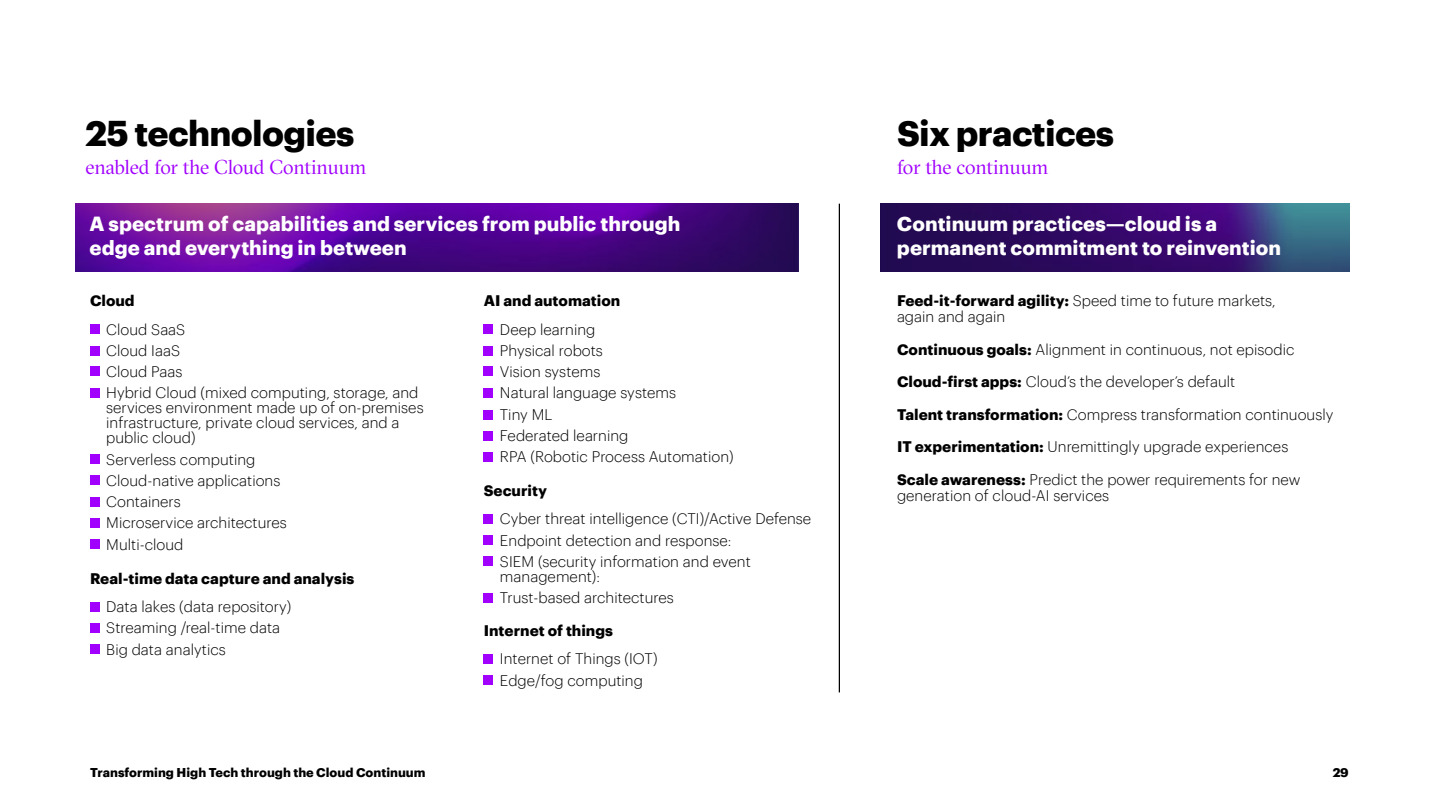
<style>
.page{position:relative;width:1440px;height:810px;background:#fff}
.page>*{position:absolute;margin:0;border:0;box-sizing:border-box;transform-origin:0 0}
.t1{font:700 35px "Graphik";letter-spacing:-.02em;color:#000}
.t2{font:700 20px/23.8px "Graphik";color:#fff}
.t3{font:20px "GT Sectra Fine";letter-spacing:-.02em;color:#a100ff}
.t4{font:300 15px/21.2px "Graphik";color:#000}
.t5{font:700 15px "Graphik";color:#000}
.t6{font:700 12.5px "Graphik";color:#000}
.s1{font-weight:700}
</style>
<div class="page">
<img style="left:75px;top:204px;width:724px;height:67px">
<img style="left:880px;top:204px;width:470px;height:67px">
<div style="left:90px;top:324px;width:9px;height:10px;background:#a100ff"></div>
<div style="left:484px;top:324px;width:9px;height:10px;background:#a100ff"></div>
<div style="left:484px;top:514px;width:9px;height:10px;background:#a100ff"></div>
<div style="left:484px;top:654px;width:9px;height:10px;background:#a100ff"></div>
<div style="left:90px;top:346px;width:9px;height:9px;background:#a100ff"></div>
<div style="left:484px;top:346px;width:9px;height:9px;background:#a100ff"></div>
<div style="left:484px;top:536px;width:9px;height:9px;background:#a100ff"></div>
<div style="left:484px;top:675px;width:9px;height:10px;background:#a100ff"></div>
<div style="left:484px;top:410px;width:9px;height:9px;background:#a100ff"></div>
<div style="left:90px;top:367px;width:9px;height:9px;background:#a100ff"></div>
<div style="left:484px;top:367px;width:9px;height:9px;background:#a100ff"></div>
<div style="left:484px;top:557px;width:9px;height:9px;background:#a100ff"></div>
<div style="left:484px;top:593px;width:9px;height:9px;background:#a100ff"></div>
<div style="left:484px;top:431px;width:9px;height:9px;background:#a100ff"></div>
<div style="left:90px;top:389px;width:9px;height:9px;background:#a100ff"></div>
<div style="left:484px;top:389px;width:9px;height:9px;background:#a100ff"></div>
<div style="left:484px;top:452px;width:9px;height:10px;background:#a100ff"></div>
<div style="left:90px;top:454px;width:9px;height:10px;background:#a100ff"></div>
<div style="left:90px;top:602px;width:9px;height:9px;background:#a100ff"></div>
<div style="left:90px;top:476px;width:9px;height:9px;background:#a100ff"></div>
<div style="left:90px;top:623px;width:9px;height:10px;background:#a100ff"></div>
<div style="left:90px;top:497px;width:9px;height:9px;background:#a100ff"></div>
<div style="left:90px;top:645px;width:9px;height:9px;background:#a100ff"></div>
<div style="left:90px;top:518px;width:9px;height:9px;background:#a100ff"></div>
<div style="left:90px;top:539px;width:9px;height:10px;background:#a100ff"></div>
<hr style="left:839px;top:204px;width:1px;height:488px;background:#000">
<h1 class="t1" style="left:85px;top:107px;width:270px">25 technologies</h1>
<h2 class="t3" style="left:85px;top:156px;width:282px">enabled for the Cloud Continuum</h2>
<h1 class="t1" style="left:897px;top:107px;width:219px">Six practices</h1>
<h2 class="t3" style="left:897px;top:156px;width:153px">for the continuum</h2>
<h2 class="t2" style="left:90px;top:210px;width:592px">A spectrum of capabilities and services from public through edge and everything in between</h2>
<h2 class="t2" style="left:897px;top:210px;width:386px">Continuum practices—cloud is a permanent commitment to reinvention</h2>
<p class="t4" style="left:897px;top:291px;width:380px;line-height:16.2px"><span class="s1">Feed-it-forward agility:</span> Speed time to future markets, again and again</p>
<p class="t4" style="left:897px;top:332px;width:438px;line-height:32.5px"><span class="s1">Continuous goals:</span> Alignment in continuous, not episodic <span class="s1">Cloud-first apps:</span> Cloud’s the developer’s default<br><span class="s1">Talent transformation:</span> Compress transformation continuously <span class="s1">IT experimentation:</span> Unremittingly upgrade experiences<br><span class="s1">Scale awareness:</span> Predict the power requirements for new</p>
<p class="t4" style="left:897px;top:484px;width:214px">generation of cloud-AI services</p>
<p class="t5" style="left:90px;top:289px;width:46px">Cloud</p>
<p class="t5" style="left:484px;top:289px;width:138px">AI and automation</p>
<p class="t4" style="left:106px;top:317px;width:314px">Cloud SaaS<br>Cloud IaaS<br>Cloud Paas<br>Hybrid Cloud (mixed computing, storage, and</p>
<p class="t4" style="left:106px;top:399px;width:319px;line-height:15px">services environment made up of on-premises infrastructure, private cloud services, and a public cloud)</p>
<p class="t4" style="left:106px;top:447px;width:182px">Serverless computing<br>Cloud-native applications<br>Containers<br>Microservice architectures<br>Multi-cloud</p>
<p class="t4" style="left:500px;top:317px;width:235px">Deep learning<br>Physical robots<br>Vision systems<br>Natural language systems<br>Tiny ML<br>Federated learning<br>RPA (Robotic Process Automation)</p>
<p class="t5" style="left:484px;top:479px;width:65px">Security</p>
<p class="t4" style="left:500px;top:507px;width:313px">Cyber threat intelligence (CTI)/Active Defense<br>Endpoint detection and response:<br>SIEM (security information and event</p>
<p class="t4" style="left:500px;top:565px;width:175px">management):<br>Trust-based architectures</p>
<p class="t5" style="left:90px;top:567px;width:266px">Real-time data capture and analysis</p>
<p class="t4" style="left:106px;top:595px;width:187px">Data lakes (data repository)<br>Streaming /real-time data<br>Big data analytics</p>
<p class="t5" style="left:484px;top:619px;width:131px">Internet of things</p>
<p class="t4" style="left:500px;top:647px;width:159px">Internet of Things (IOT)<br>Edge/fog computing</p>
<p class="t6" style="left:90px;top:763px;width:337px">Transforming High Tech through the Cloud Continuum</p>
<p class="t6" style="left:1333px;top:763px;width:17px">29</p>
</div>
